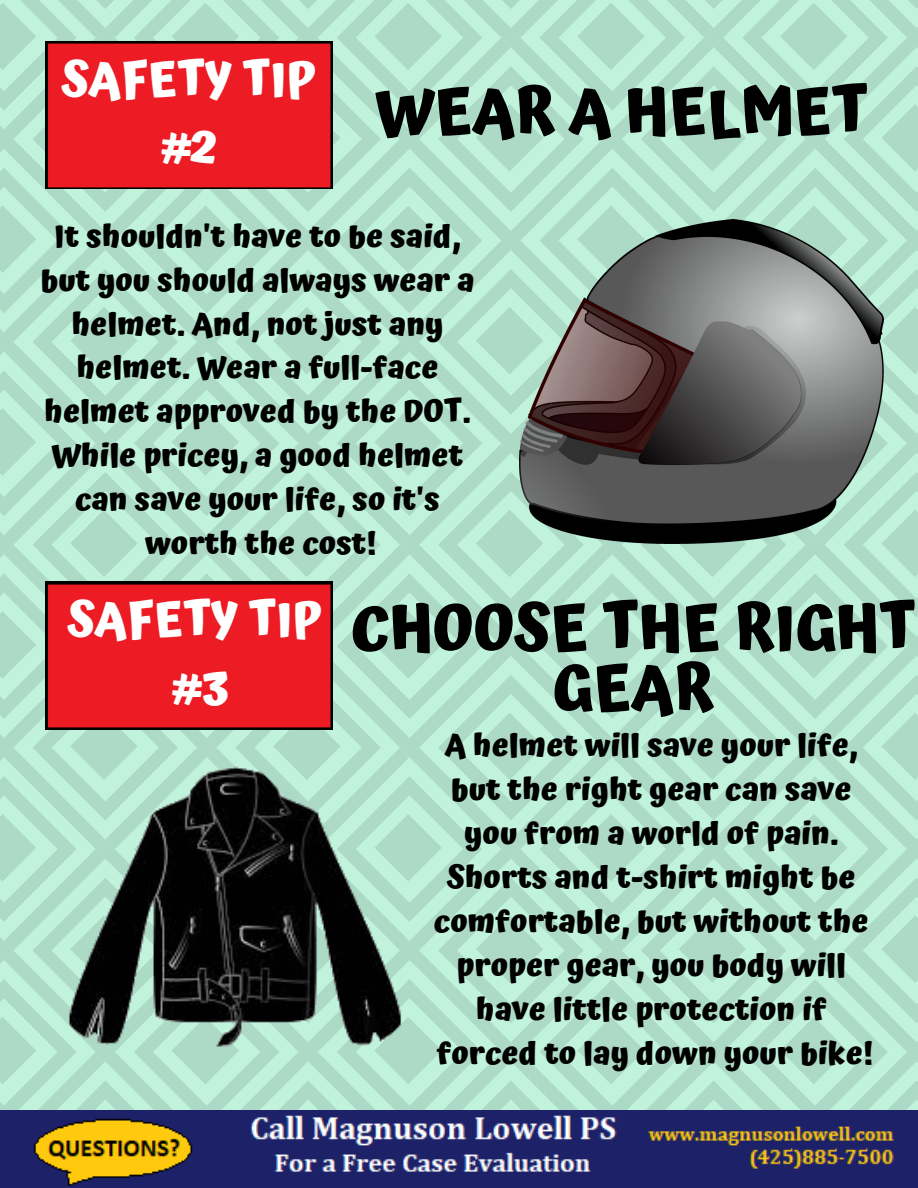
<style>
.page{position:relative;width:918px;height:1188px;background:#fff}
.page>*{position:absolute;margin:0;border:0;box-sizing:border-box;transform-origin:0 0}
.t1{font:700 63px/60.2px "Atma";color:#000;text-align:center}
.t2{font:700 48px/66.3px "Atma";color:#fff;text-align:center}
.t3{font:700 31.5px/43.8px "Atma";color:#000;text-align:center}
</style>
<div class="page">
<img style="left:0;top:0;width:918px;height:1111px">
<img style="left:0;top:1111px;width:918px;height:77px">
<div style="left:46px;top:42px;width:287px;height:147px;background:#ed1c24"></div>
<img style="left:520px;top:220px;width:363px;height:324px">
<div style="left:46px;top:582px;width:287px;height:147px;background:#ed1c24"></div>
<img style="left:46px;top:752px;width:380px;height:305px">
<h2 class="t2" style="left:62px;top:46px;width:257px">SAFETY TIP #2</h2>
<h1 class="t1" style="left:376px;top:81px;width:494px">WEAR A HELMET</h1>
<p class="t3" style="left:40px;top:214px;width:436px">It shouldn't have to be said, but you should always wear a helmet. And, not just any helmet. Wear a full-face helmet approved by the DOT.<br>While pricey, a good helmet can save your life, so it's worth the cost!</p>
<h2 class="t2" style="left:68px;top:587px;width:257px">SAFETY TIP #3</h2>
<h1 class="t1" style="left:351px;top:598px;width:567px">CHOOSE THE RIGHT<br>GEAR</h1>
<p class="t3" style="left:434px;top:724px;width:441px">A helmet will save your life, but the right gear can save you from a world of pain.<br>Shorts and t-shirt might be comfortable, but without the proper gear, you body will have little protection if forced to lay down your bike!</p>
</div>
